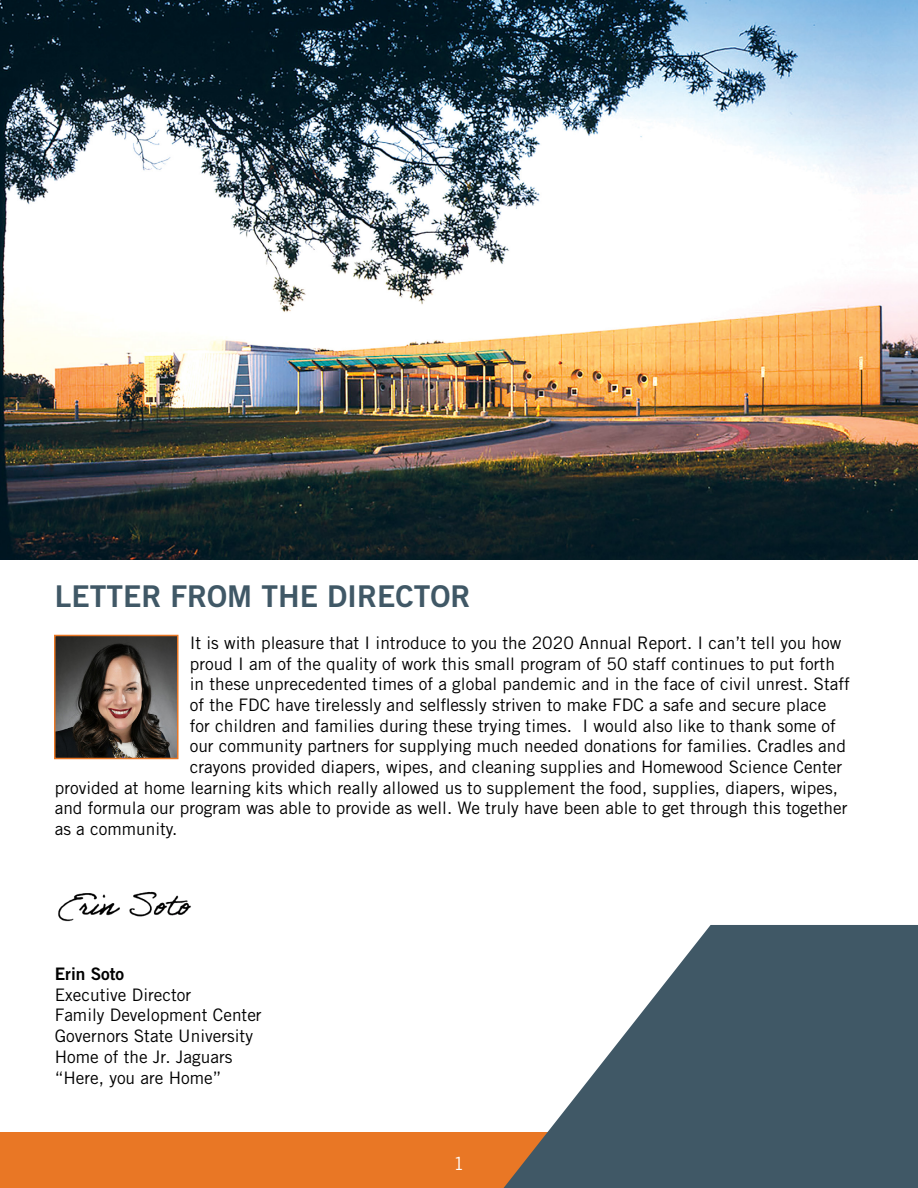
<style>
.page{position:relative;width:918px;height:1188px;background:#fff}
.page>*{position:absolute;margin:0;border:0;box-sizing:border-box;transform-origin:0 0}
.t1{font:30px "Trade Gothic LT Std Bd 2";color:#405866}
.t2{font:18px "Trade Gothic LT Std";color:#fff}
.t3{font:17.25px/20.7px "Trade Gothic LT Std";color:#000}
.t4{font:17.25px "Trade Gothic LT Std Bd 2";color:#000}
</style>
<div class="page">
<img style="left:0;top:0;width:918px;height:560px">
<img style="left:57px;top:638px;width:118px;height:118px">
<div style="left:54px;top:635px;width:124px;height:124px;border:2px solid #e97725"></div>
<img style="left:58px;top:891px;width:133px;height:31px">
<div style="left:0;top:1133px;width:711px;height:55px;background:#e97725"></div>
<svg style="left:504px;top:925px;width:414px;height:263px;fill:#405866"></svg>
<h1 class="t1" style="left:55px;top:577px;width:417px">LETTER FROM THE DIRECTOR</h1>
<p class="t3" style="left:190px;top:632px;width:653px">It is with pleasure that I introduce to you the 2020 Annual Report. I can’t tell you how</p>
<p class="t3" style="left:190px;top:653px;width:647px">proud I am of the quality of work this small program of 50 staff continues to put forth</p>
<p class="t3" style="left:190px;top:674px;width:662px">in these unprecedented times of a global pandemic and in the face of civil unrest. Staff</p>
<p class="t3" style="left:190px;top:694px;width:638px">of the FDC have tirelessly and selflessly striven to make FDC a safe and secure place</p>
<p class="t3" style="left:190px;top:715px;width:648px">for children and families during these trying times. I would also like to thank some of</p>
<p class="t3" style="left:190px;top:736px;width:658px">our community partners for supplying much needed donations for families. Cradles and</p>
<p class="t3" style="left:190px;top:756px;width:654px">crayons provided diapers, wipes, and cleaning supplies and Homewood Science Center</p>
<p class="t3" style="left:55px;top:777px;width:785px">provided at home learning kits which really allowed us to supplement the food, supplies, diapers, wipes,</p>
<p class="t3" style="left:55px;top:798px;width:794px">and formula our program was able to provide as well. We truly have been able to get through this together</p>
<p class="t3" style="left:55px;top:818px;width:124px">as a community.</p>
<p class="t4" style="left:55px;top:963px;width:71px">Erin Soto</p>
<p class="t3" style="left:55px;top:984px;width:208px">Executive Director<br>Family Development Center<br>Governors State University<br>Home of the Jr. Jaguars “Here, you are Home”</p>
<p class="t2" style="left:454px;top:1152px;width:12px">1</p>
</div>
